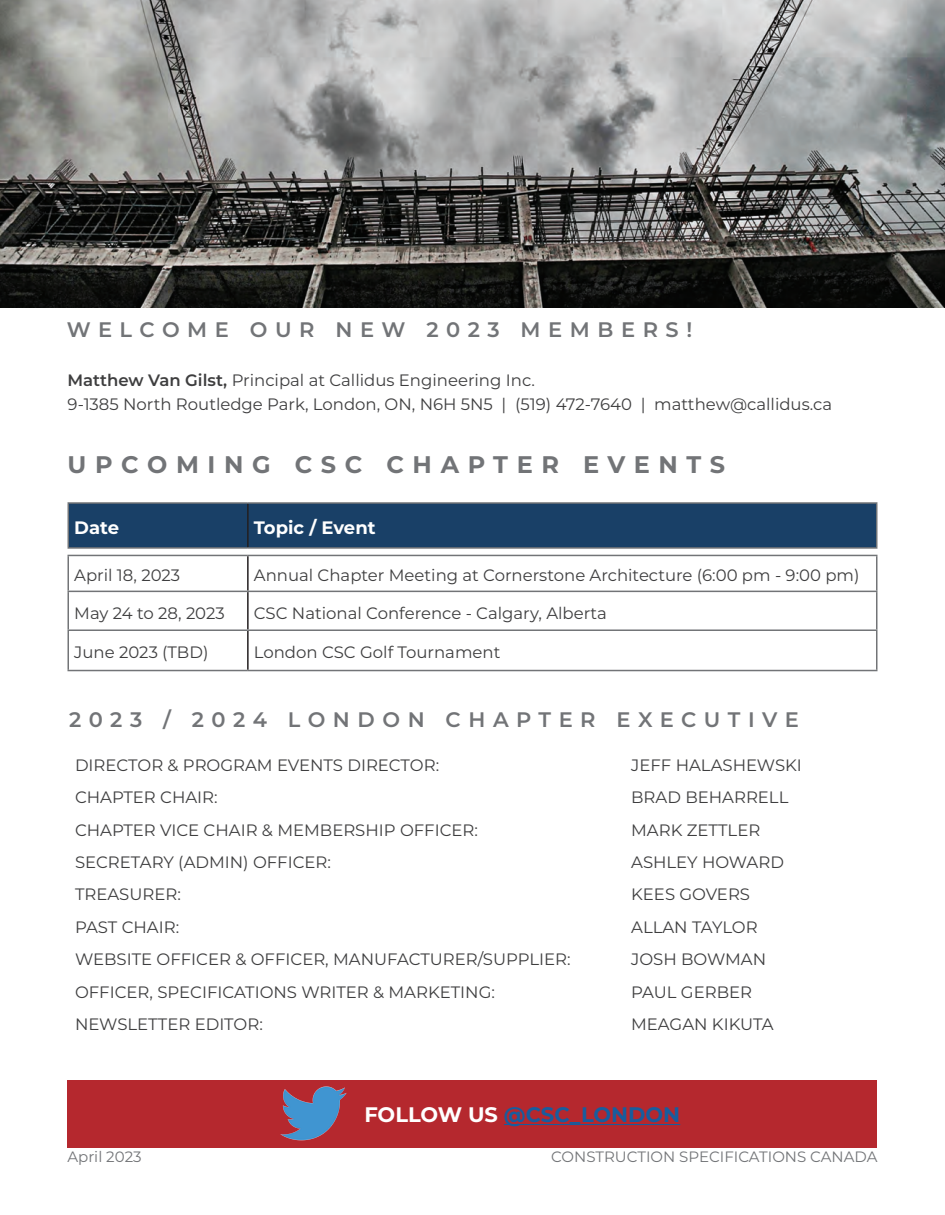
<style>
.page{position:relative;width:945px;height:1215px;background:#fff}
.page>*{position:absolute;margin:0;border:0;box-sizing:border-box;transform-origin:0 0}
.t1{font:700 24px "Montserrat";letter-spacing:.36em;color:#727477}
.t2{font:600 21px "Montserrat";letter-spacing:.36em;color:#727477}
.t3{font:700 21px "Montserrat";color:#175d9e}
.t4{font:700 18px "Montserrat";color:#fff}
.t5{font:16.5px/24px "Montserrat";color:#3e3e3f}
.t6{font:15px "Montserrat";color:#727477}
.s1{font-weight:600}
.s2{color:#fff}
</style>
<div class="page">
<div style="left:68px;top:1080px;width:810px;height:68px;background:#b5282e"></div>
<img style="left:280px;top:1086px;width:66px;height:55px">
<hr style="left:504px;top:1124px;width:176px;height:1px;background:#175d9e">
<img style="left:0;top:0;width:945px;height:307px">
<div style="left:69px;top:504px;width:807px;height:43px;background:#194067"></div>
<hr style="left:247px;top:504px;width:2px;height:43px;background:#231f20">
<hr style="left:68px;top:502px;width:180px;height:2px;background:#727477">
<hr style="left:68px;top:504px;width:1px;height:43px;background:#727477">
<hr style="left:248px;top:502px;width:630px;height:2px;background:#727477">
<hr style="left:876px;top:504px;width:2px;height:43px;background:#727477">
<hr style="left:68px;top:547px;width:180px;height:2px;background:#727477">
<hr style="left:248px;top:547px;width:630px;height:2px;background:#727477">
<hr style="left:247px;top:556px;width:2px;height:35px;background:#231f20">
<hr style="left:247px;top:592px;width:2px;height:37px;background:#231f20">
<hr style="left:247px;top:631px;width:2px;height:39px;background:#231f20">
<hr style="left:68px;top:555px;width:180px;height:1px;background:#727477">
<hr style="left:68px;top:556px;width:1px;height:35px;background:#727477">
<hr style="left:248px;top:555px;width:630px;height:1px;background:#727477">
<hr style="left:876px;top:556px;width:2px;height:35px;background:#727477">
<hr style="left:68px;top:591px;width:180px;height:1px;background:#727477">
<hr style="left:68px;top:592px;width:1px;height:37px;background:#727477">
<hr style="left:248px;top:591px;width:630px;height:1px;background:#727477">
<hr style="left:876px;top:592px;width:2px;height:37px;background:#727477">
<hr style="left:68px;top:629px;width:180px;height:2px;background:#727477">
<hr style="left:68px;top:631px;width:1px;height:39px;background:#727477">
<hr style="left:248px;top:629px;width:630px;height:2px;background:#727477">
<hr style="left:876px;top:631px;width:2px;height:39px;background:#727477">
<hr style="left:68px;top:670px;width:180px;height:1px;background:#727477">
<hr style="left:248px;top:670px;width:630px;height:1px;background:#727477">
<p class="t2" style="left:67px;top:314px;width:627px">WELCOME OUR NEW 2023 MEMBERS!</p>
<p class="t5" style="left:68px;top:368px;width:766px"><span class="s1">Matthew Van Gilst,</span> Principal at Callidus Engineering Inc.<br>9-1385 North Routledge Park, London, ON, N6H 5N5 | (519) 472-7640 | matthew@callidus.ca</p>
<h1 class="t1" style="left:68px;top:447px;width:659px">UPCOMING CSC CHAPTER EVENTS</h1>
<p class="t4" style="left:74px;top:515px;width:46px">Date</p>
<p class="t4" style="left:254px;top:515px;width:123px">Topic / Event</p>
<p class="t5" style="left:74px;top:563px;width:108px">April 18, 2023</p>
<p class="t5" style="left:254px;top:563px;width:607px">Annual Chapter Meeting at Cornerstone Architecture (6:00 pm - 9:00 pm)</p>
<p class="t5" style="left:74px;top:600px;width:152px">May 24 to 28, 2023</p>
<p class="t5" style="left:254px;top:600px;width:355px">CSC National Conference - Calgary, Alberta</p>
<p class="t5" style="left:74px;top:640px;width:136px">June 2023 (TBD)</p>
<p class="t5" style="left:254px;top:640px;width:248px">London CSC Golf Tournament</p>
<p class="t2" style="left:69px;top:705px;width:731px">2023 / 2024 LONDON CHAPTER EXECUTIVE</p>
<p class="t5" style="left:75px;top:752px;width:366px">DIRECTOR &amp; PROGRAM EVENTS DIRECTOR:</p>
<p class="t5" style="left:631px;top:752px;width:172px">JEFF HALASHEWSKI</p>
<p class="t5" style="left:75px;top:785px;width:144px">CHAPTER CHAIR:</p>
<p class="t5" style="left:631px;top:785px;width:159px">BRAD BEHARRELL</p>
<p class="t5" style="left:75px;top:817px;width:405px">CHAPTER VICE CHAIR &amp; MEMBERSHIP OFFICER:</p>
<p class="t5" style="left:631px;top:817px;width:131px">MARK ZETTLER</p>
<p class="t5" style="left:75px;top:850px;width:258px">SECRETARY (ADMIN) OFFICER:</p>
<p class="t5" style="left:631px;top:850px;width:154px">ASHLEY HOWARD</p>
<p class="t5" style="left:75px;top:882px;width:107px">TREASURER:</p>
<p class="t5" style="left:631px;top:882px;width:120px">KEES GOVERS</p>
<p class="t5" style="left:75px;top:914px;width:106px">PAST CHAIR:</p>
<p class="t5" style="left:631px;top:914px;width:128px">ALLAN TAYLOR</p>
<p class="t5" style="left:75px;top:947px;width:497px">WEBSITE OFFICER &amp; OFFICER, MANUFACTURER/SUPPLIER:</p>
<p class="t5" style="left:631px;top:947px;width:137px">JOSH BOWMAN</p>
<p class="t5" style="left:75px;top:979px;width:421px">OFFICER, SPECIFICATIONS WRITER &amp; MARKETING:</p>
<p class="t5" style="left:631px;top:979px;width:122px">PAUL GERBER</p>
<p class="t5" style="left:75px;top:1012px;width:189px">NEWSLETTER EDITOR:</p>
<p class="t5" style="left:631px;top:1012px;width:144px">MEAGAN KIKUTA</p>
<p class="t3" style="left:364px;top:1100px;width:317px"><span class="s2">FOLLOW US</span> @CSC_LONDON</p>
<p class="t6" style="left:68px;top:1146px;width:76px">April 2023</p>
<p class="t6" style="left:551px;top:1146px;width:328px">CONSTRUCTION SPECIFICATIONS CANADA</p>
</div>
